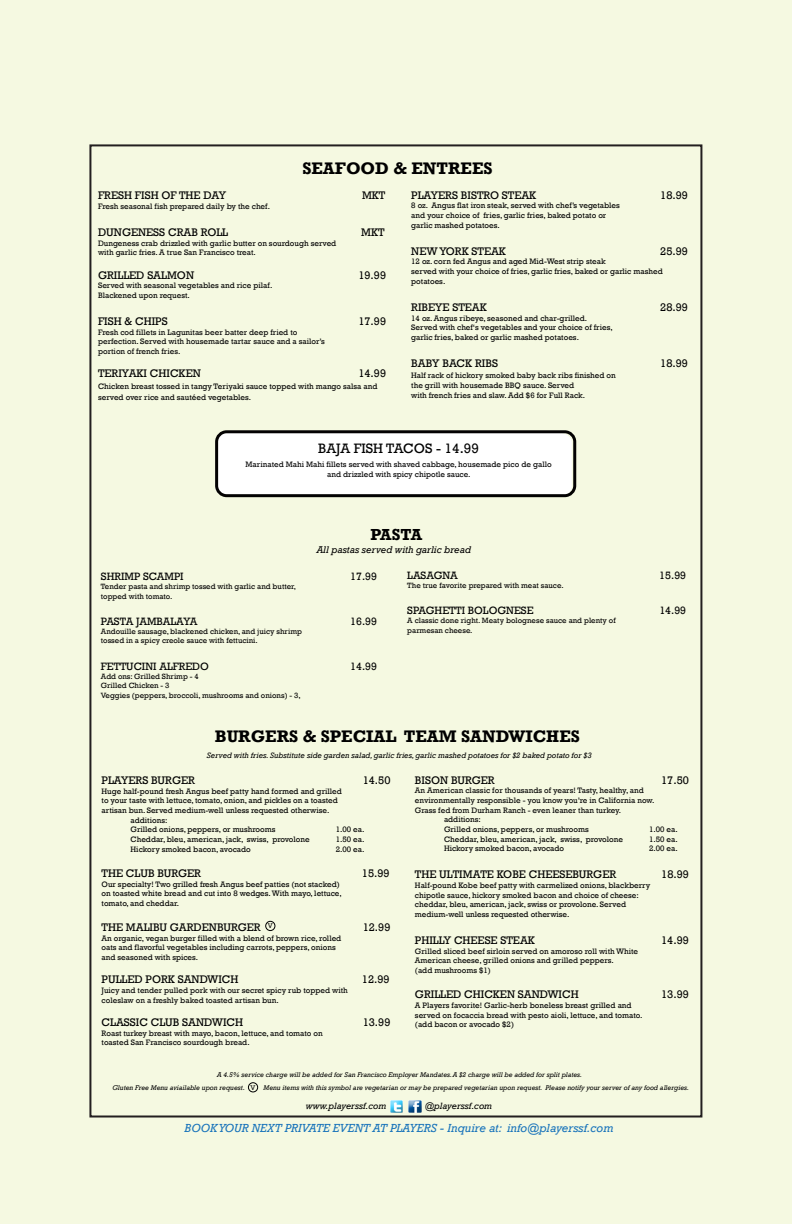
<style>
.page{position:relative;width:792px;height:1224px;background:#f5f9e1}
.page>*{position:absolute;margin:0;border:0;box-sizing:border-box;transform-origin:0 0}
.t1{font:700 17.2px "Rockwell";color:#000}
.t2{font:700 16.4px "Rockwell";letter-spacing:-.015em;color:#000}
.t3{font:14px "Rockwell";color:#000}
.t4{font:italic 12px "Rockwell";color:#1b75bb}
.t5{font:11.3px "Rockwell";color:#000}
.t6{font:10.9px "Rockwell";color:#000}
.t7{font:italic 10px "Rockwell";color:#030202}
.t8{font:italic 9.4px "Rockwell";color:#000}
.t9{font:8.1px/9.7px "Rockwell";color:#000}
.t10{font:8.1px/9.7px "Rockwell";color:#030303}
.t11{font:italic 8px "Rockwell";color:#000}
.t12{font:7.8px/9.4px "Rockwell";color:#030202}
.t13{font:italic 7px "Rockwell";color:#000}
.t14{font:6.9px "Rockwell";color:#000}
</style>
<div class="page">
<hr style="left:0;top:611px;width:792px;height:2px;background:#231f20">
<svg style="left:215px;top:144px;width:357px;height:974px"></svg>
<h1 class="t1" style="left:302px;top:158px;width:192px">SEAFOOD &amp; ENTREES</h1>
<h3 class="t5" style="left:98px;top:189px;width:130px">FRESH FISH OF THE DAY</h3>
<h3 class="t5" style="left:362px;top:189px;width:25px">MKT</h3>
<p class="t10" style="left:98px;top:202px;width:174px">Fresh seasonal fish prepared daily by the chef.</p>
<h3 class="t5" style="left:98px;top:226px;width:132px">DUNGENESS CRAB ROLL</h3>
<h3 class="t5" style="left:361px;top:226px;width:25px">MKT</h3>
<p class="t10" style="left:98px;top:238px;width:240px">Dungeness crab drizzled with garlic butter on sourdough served with garlic fries. A true San Francisco treat.</p>
<h3 class="t5" style="left:98px;top:268px;width:98px">GRILLED SALMON</h3>
<h3 class="t5" style="left:358px;top:268px;width:29px">19.99</h3>
<p class="t10" style="left:98px;top:281px;width:176px">Served with seasonal vegetables and rice pilaf.<br>Blackened upon request.</p>
<h3 class="t5" style="left:98px;top:315px;width:71px">FISH &amp; CHIPS</h3>
<h3 class="t5" style="left:358px;top:315px;width:29px">17.99</h3>
<p class="t10" style="left:98px;top:327px;width:228px">Fresh cod fillets in Lagunitas beer batter deep fried to perfection. Served with housemade tartar sauce and a sailor’s portion of french fries.</p>
<h3 class="t5" style="left:98px;top:367px;width:104px">TERIYAKI CHICKEN</h3>
<h3 class="t5" style="left:358px;top:367px;width:29px">14.99</h3>
<p class="t9" style="left:98px;top:380px;width:281px;line-height:11.3px">Chicken breast tossed in tangy Teriyaki sauce topped with mango salsa and served over rice and sautéed vegetables.</p>
<h3 class="t5" style="left:411px;top:188px;width:127px">PLAYERS BISTRO STEAK</h3>
<h3 class="t5" style="left:660px;top:188px;width:29px">18.99</h3>
<p class="t9" style="left:411px;top:201px;width:210px">8 oz. Angus flat iron steak, served with chef’s vegetables and your choice of fries, garlic fries, baked potato or garlic mashed potatoes.</p>
<h3 class="t5" style="left:411px;top:244px;width:96px">NEW YORK STEAK</h3>
<h3 class="t5" style="left:660px;top:244px;width:29px">25.99</h3>
<p class="t9" style="left:411px;top:257px;width:253px">12 oz. corn fed Angus and aged Mid-West strip steak<br>served with your choice of fries, garlic fries, baked or garlic mashed potatoes.</p>
<h3 class="t5" style="left:411px;top:301px;width:77px">RIBEYE STEAK</h3>
<h3 class="t5" style="left:660px;top:301px;width:29px">28.99</h3>
<p class="t9" style="left:411px;top:313px;width:203px">14 oz. Angus ribeye, seasoned and char-grilled.<br>Served with chef‘s vegetables and your choice of fries, garlic fries, baked or garlic mashed potatoes.</p>
<h3 class="t5" style="left:411px;top:357px;width:88px">BABY BACK RIBS</h3>
<h3 class="t5" style="left:660px;top:357px;width:29px">18.99</h3>
<p class="t9" style="left:411px;top:371px;width:206px">Half rack of hickory smoked baby back ribs finished on the grill with housemade BBQ sauce. Served<br>with french fries and slaw. Add $6 for Full Rack.</p>
<h3 class="t3" style="left:318px;top:440px;width:162px">BAJA FISH TACOS - 14.99</h3>
<p class="t10" style="left:246px;top:459px;width:308px;text-align:center">Marinated Mahi Mahi fillets served with shaved cabbage, housemade pico de gallo and drizzled with spicy chipotle sauce.</p>
<h2 class="t2" style="left:371px;top:525px;width:53px">PASTA</h2>
<p class="t7" style="left:317px;top:544px;width:156px">All pastas served with garlic bread</p>
<h3 class="t6" style="left:407px;top:569px;width:52px">LASAGNA</h3>
<h3 class="t6" style="left:659px;top:569px;width:28px">15.99</h3>
<p class="t12" style="left:407px;top:581px;width:158px">The true favorite prepared with meat sauce.</p>
<h3 class="t6" style="left:407px;top:604px;width:128px">SPAGHETTI BOLOGNESE</h3>
<h3 class="t6" style="left:659px;top:604px;width:28px">14.99</h3>
<p class="t12" style="left:407px;top:616px;width:210px">A classic done right. Meaty bolognese sauce and plenty of parmesan cheese.</p>
<h3 class="t6" style="left:101px;top:570px;width:84px">SHRIMP SCAMPI</h3>
<h3 class="t6" style="left:350px;top:570px;width:28px">17.99</h3>
<p class="t12" style="left:101px;top:582px;width:197px">Tender pasta and shrimp tossed with garlic and butter, topped with tomato.</p>
<h3 class="t6" style="left:101px;top:615px;width:98px">PASTA JAMBALAYA</h3>
<h3 class="t6" style="left:350px;top:615px;width:28px">16.99</h3>
<p class="t12" style="left:101px;top:627px;width:203px">Andouille sausage, blackened chicken, and juicy shrimp tossed in a spicy creole sauce with fettucini.</p>
<h3 class="t6" style="left:101px;top:660px;width:110px">FETTUCINI ALFREDO</h3>
<h3 class="t6" style="left:350px;top:660px;width:28px">14.99</h3>
<p class="t12" style="left:101px;top:672px;width:201px">Add ons: Grilled Shrimp - 4<br>Grilled Chicken - 3<br>Veggies (peppers, broccoli, mushrooms and onions) - 3,</p>
<h1 class="t1" style="left:215px;top:725px;width:366px">BURGERS &amp; SPECIAL TEAM SANDWICHES</h1>
<p class="t11" style="left:207px;top:751px;width:386px">Served with fries. Substitute side garden salad, garlic fries, garlic mashed potatoes for $2 baked potato for $3</p>
<h3 class="t5" style="left:102px;top:774px;width:95px">PLAYERS BURGER</h3>
<h3 class="t5" style="left:363px;top:774px;width:29px">14.50</h3>
<p class="t9" style="left:102px;top:786px;width:242px">Huge half-pound fresh Angus beef patty hand formed and grilled</p>
<p class="t9" style="left:102px;top:796px;width:238px">to your taste with lettuce, tomato, onion, and pickles on a toasted</p>
<p class="t9" style="left:102px;top:806px;width:229px">artisan bun. Served medium-well unless requested otherwise.</p>
<p class="t9" style="left:131px;top:815px;width:38px">additions:</p>
<p class="t9" style="left:131px;top:825px;width:146px">Grilled onions, peppers, or mushrooms</p>
<p class="t9" style="left:336px;top:825px;width:30px">1.00 ea.</p>
<p class="t9" style="left:131px;top:835px;width:181px">Cheddar, bleu, american, jack, swiss, provolone</p>
<p class="t9" style="left:336px;top:835px;width:30px">1.50 ea.</p>
<p class="t9" style="left:131px;top:844px;width:122px">Hickory smoked bacon, avocado</p>
<p class="t9" style="left:336px;top:844px;width:30px">2.00 ea.</p>
<h3 class="t5" style="left:102px;top:867px;width:101px">THE CLUB BURGER</h3>
<h3 class="t5" style="left:362px;top:867px;width:29px">15.99</h3>
<p class="t9" style="left:102px;top:879px;width:242px">Our specialty! Two grilled fresh Angus beef patties (not stacked) on toasted white bread and cut into 8 wedges. With mayo, lettuce, tomato, and cheddar.</p>
<h3 class="t5" style="left:102px;top:921px;width:161px">THE MALIBU GARDENBURGER</h3>
<h3 class="t5" style="left:363px;top:921px;width:29px">12.99</h3>
<p class="t9" style="left:102px;top:933px;width:241px">An organic, vegan burger filled with a blend of brown rice, rolled oats and flavorful vegetables including carrots, peppers, onions and seasoned with spices.</p>
<h3 class="t5" style="left:102px;top:973px;width:138px">PULLED PORK SANDWICH</h3>
<h3 class="t5" style="left:362px;top:973px;width:29px">12.99</h3>
<p class="t10" style="left:102px;top:986px;width:248px">Juicy and tender pulled pork with our secret spicy rub topped with coleslaw on a freshly baked toasted artisan bun.</p>
<h3 class="t5" style="left:102px;top:1016px;width:143px">CLASSIC CLUB SANDWICH</h3>
<h3 class="t5" style="left:363px;top:1016px;width:29px">13.99</h3>
<p class="t10" style="left:102px;top:1028px;width:223px">Roast turkey breast with mayo, bacon, lettuce, and tomato on toasted San Francisco sourdough bread.</p>
<p class="t14" style="left:268px;top:922px;width:6px">V</p>
<h3 class="t5" style="left:415px;top:773px;width:81px">BISON BURGER</h3>
<h3 class="t5" style="left:661px;top:773px;width:29px">17.50</h3>
<p class="t10" style="left:415px;top:786px;width:241px">An American classic for thousands of years! Tasty, healthy, and environmentally responsible - you know you’re in California now.<br>Grass fed from Durham Ranch - even leaner than turkey.</p>
<p class="t9" style="left:444px;top:815px;width:146px">additions:<br>Grilled onions, peppers, or mushrooms</p>
<p class="t9" style="left:649px;top:825px;width:30px">1.00 ea.</p>
<p class="t9" style="left:444px;top:834px;width:181px">Cheddar, bleu, american, jack, swiss, provolone</p>
<p class="t9" style="left:649px;top:834px;width:30px">1.50 ea.</p>
<p class="t9" style="left:444px;top:844px;width:122px">Hickory smoked bacon, avocado</p>
<p class="t9" style="left:649px;top:844px;width:30px">2.00 ea.</p>
<h3 class="t5" style="left:415px;top:868px;width:203px">THE ULTIMATE KOBE CHEESEBURGER</h3>
<h3 class="t5" style="left:661px;top:868px;width:29px">18.99</h3>
<p class="t9" style="left:415px;top:881px;width:237px">Half-pound Kobe beef patty with carmelized onions, blackberry chipotle sauce, hickory smoked bacon and choice of cheese: cheddar, bleu, american, jack, swiss or provolone. Served medium-well unless requested otherwise.</p>
<h3 class="t5" style="left:415px;top:934px;width:121px">PHILLY CHEESE STEAK</h3>
<h3 class="t5" style="left:661px;top:934px;width:29px">14.99</h3>
<p class="t10" style="left:415px;top:946px;width:225px">Grilled sliced beef sirloin served on amoroso roll with White<br>American cheese, grilled onions and grilled peppers.<br>(add mushrooms $1)</p>
<h3 class="t5" style="left:415px;top:988px;width:165px">GRILLED CHICKEN SANDWICH</h3>
<h3 class="t5" style="left:661px;top:988px;width:29px">13.99</h3>
<p class="t9" style="left:415px;top:1001px;width:229px">A Players favorite! Garlic-herb boneless breast grilled and served on focaccia bread with pesto aioli, lettuce, and tomato. (add bacon or avocado $2)</p>
<p class="t13" style="left:217px;top:1071px;width:367px">A 4.5% service charge will be added for San Francisco Employer Mandates. A $2 charge will be added for split plates.</p>
<p class="t14" style="left:251px;top:1083px;width:6px">V</p>
<p class="t13" style="left:112px;top:1084px;width:134px">Gluten Free Menu aviailable upon request.</p>
<p class="t13" style="left:264px;top:1084px;width:427px">Menu items with this symbol are vegetarian or may be prepared vegetarian upon request. Please notify your server of any food allergies.</p>
<p class="t8" style="left:306px;top:1100px;width:82px">www.playerssf.com</p>
<p class="t8" style="left:425px;top:1100px;width:69px">@playerssf.com</p>
<h3 class="t4" style="left:185px;top:1121px;width:430px">BOOK YOUR NEXT PRIVATE EVENT AT PLAYERS - Inquire at: info@playerssf.com</h3>
</div>
